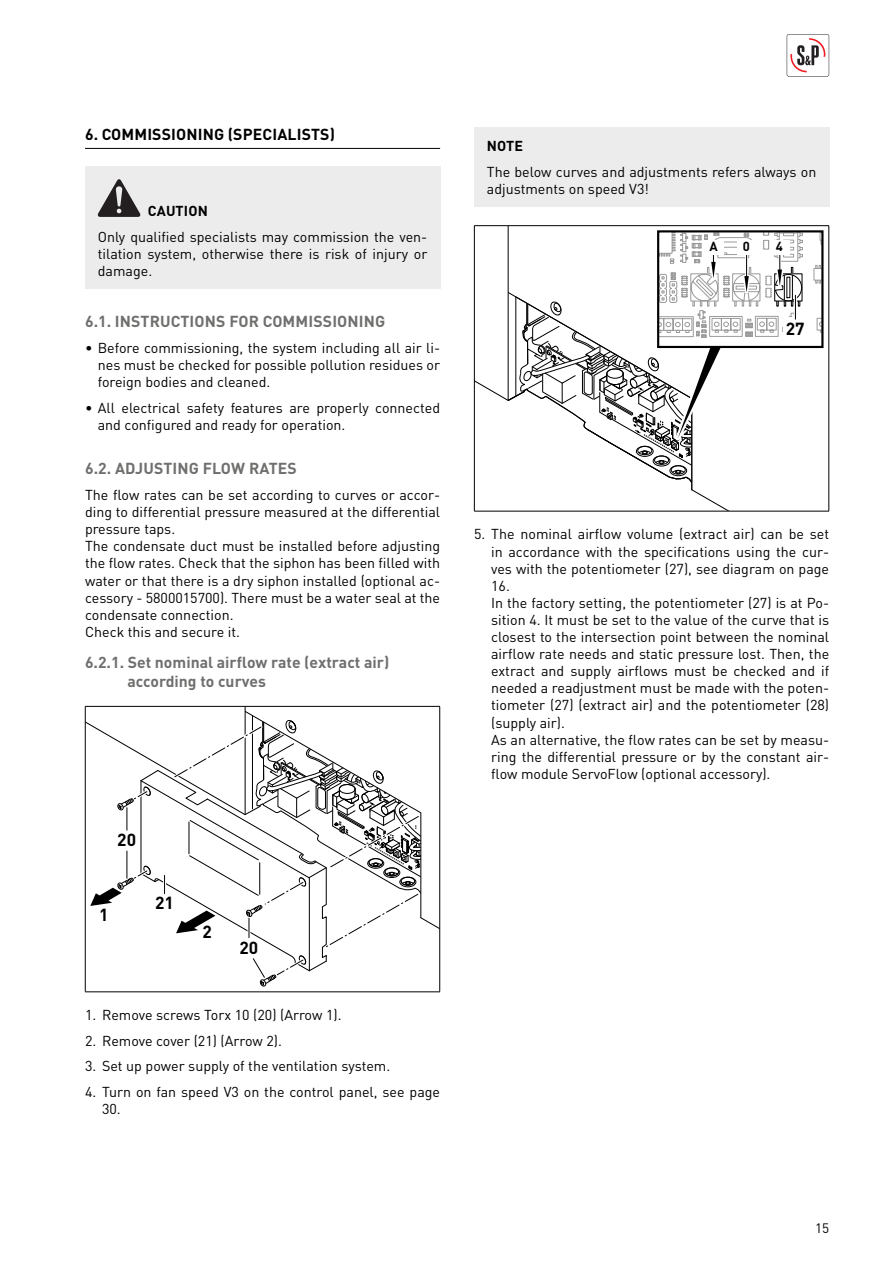
<style>
.page{position:relative;width:893px;height:1263px;background:#fff}
.page>*{position:absolute;margin:0;border:0;box-sizing:border-box;transform-origin:0 0}
.t1{font:700 17.25px "DIN";color:#000}
.t2{font:700 15.75px/18.9px "DIN Pro";color:#6f6f6e}
.t3{font:700 15.75px "DIN Pro";letter-spacing:.01em;color:#000}
.t4{font:14.25px/17.1px "DIN Pro";color:#000}
.t5{font:700 14.25px "DIN Pro";letter-spacing:.01em;color:#000}
.t6{font:13.5px "DIN Pro";color:#000}
.t7{font:700 13.05px "DIN";color:#000}
</style>
<div class="page">
<svg style="left:787px;top:34px;width:42px;height:43px"></svg>
<hr style="left:85px;top:148px;width:355px;height:1px;background:#000">
<div style="left:85px;top:167px;width:355px;height:122px;background:#ececed"></div>
<svg style="left:98px;top:180px;width:42px;height:36px"></svg>
<hr style="left:85px;top:706px;width:355px;height:1px;background:#000">
<hr style="left:85px;top:707px;width:1px;height:284px;background:#000">
<hr style="left:439px;top:707px;width:1px;height:284px;background:#000">
<hr style="left:85px;top:991px;width:355px;height:1px;background:#000">
<hr style="left:245px;top:707px;width:1px;height:107px;background:#000">
<svg style="left:85px;top:708px;width:354px;height:283px"></svg>
<div style="left:474px;top:128px;width:355px;height:79px;background:#ececed"></div>
<hr style="left:474px;top:225px;width:355px;height:1px;background:#000">
<hr style="left:474px;top:226px;width:1px;height:285px;background:#000">
<hr style="left:829px;top:226px;width:1px;height:285px;background:#000">
<hr style="left:474px;top:511px;width:355px;height:1px;background:#000">
<hr style="left:508px;top:226px;width:1px;height:174px;background:#000">
<svg style="left:474px;top:231px;width:350px;height:280px"></svg>
<div style="left:770px;top:240px;width:19px;height:15px;background:#fff"></div>
<div style="left:737px;top:240px;width:19px;height:15px;background:#fff"></div>
<p class="t3" style="left:85px;top:128px;width:251px">6. COMMISSIONING (SPECIALISTS)</p>
<p class="t5" style="left:148px;top:206px;width:61px">CAUTION</p>
<p class="t4" style="left:98px;top:230px;width:331px;text-align:justify">Only qualified specialists may commission the ven&shy;tilation system, otherwise there is risk of injury or damage.</p>
<p class="t2" style="left:85px;top:314px;width:302px">6.1. INSTRUCTIONS FOR COMMISSIONING</p>
<p class="t4" style="left:98px;top:341px;width:344px;text-align:justify;text-indent:-13px">• Before commissioning, the system including all air li&shy;nes must be checked for possible pollution residues or foreign bodies and cleaned.</p>
<p class="t4" style="left:98px;top:401px;width:344px;text-indent:-13px">• All electrical safety features are properly connected and configured and ready for operation.</p>
<p class="t2" style="left:85px;top:461px;width:213px">6.2. ADJUSTING FLOW RATES</p>
<p class="t4" style="left:85px;top:488px;width:357px">The flow rates can be set according to curves or accor&shy;ding to differential pressure measured at the differential pressure taps.<br>The condensate duct must be installed before adjusting the flow rates. Check that the siphon has been filled with water or that there is a dry siphon installed (optional ac&shy;cessory - 5800015700). There must be a water seal at the condensate connection.<br>Check this and secure it.</p>
<p class="t2" style="left:128px;top:655px;width:263px;text-indent:-43px">6.2.1. Set nominal airflow rate (extract air) according to curves</p>
<p class="t1" style="left:117px;top:834px;width:20px">20</p>
<p class="t1" style="left:99px;top:908px;width:11px">1</p>
<p class="t1" style="left:155px;top:896px;width:20px">21</p>
<p class="t1" style="left:202px;top:926px;width:11px">2</p>
<p class="t1" style="left:240px;top:942px;width:20px">20</p>
<p class="t4" style="left:85px;top:1008px;width:258px">1. Remove screws Torx 10 (20) (Arrow 1).</p>
<p class="t4" style="left:85px;top:1034px;width:198px">2. Remove cover (21) (Arrow 2).</p>
<p class="t4" style="left:85px;top:1059px;width:307px">3. Set up power supply of the ventilation system.</p>
<p class="t4" style="left:102px;top:1085px;width:340px;text-indent:-17px">4. Turn on fan speed V3 on the control panel, see page<br>30.</p>
<p class="t5" style="left:487px;top:141px;width:38px">NOTE</p>
<p class="t4" style="left:487px;top:165px;width:331px">The below curves and adjustments refers always on adjustments on speed V3!</p>
<p class="t7" style="left:709px;top:242px;width:10px">A</p>
<p class="t7" style="left:743px;top:242px;width:9px">0</p>
<p class="t7" style="left:776px;top:242px;width:9px">4</p>
<p class="t1" style="left:786px;top:323px;width:20px">27</p>
<p class="t4" style="left:491px;top:527px;width:340px;text-indent:-17px">5. The nominal airflow volume (extract air) can be set in accordance with the specifications using the cur&shy;ves with the potentiometer (27), see diagram on page 16.<br>In the factory setting, the potentiometer (27) is at Po&shy;sition 4. It must be set to the value of the curve that is closest to the intersection point between the nominal airflow rate needs and static pressure lost. Then, the extract and supply airflows must be checked and if needed a readjustment must be made with the poten&shy;tiometer (27) (extract air) and the potentiometer (28) (supply air).<br>As an alternative, the flow rates can be set by measu&shy;ring the differential pressure or by the constant air&shy;flow module ServoFlow (optional accessory).</p>
<p class="t6" style="left:815px;top:1223px;width:16px">15</p>
</div>
